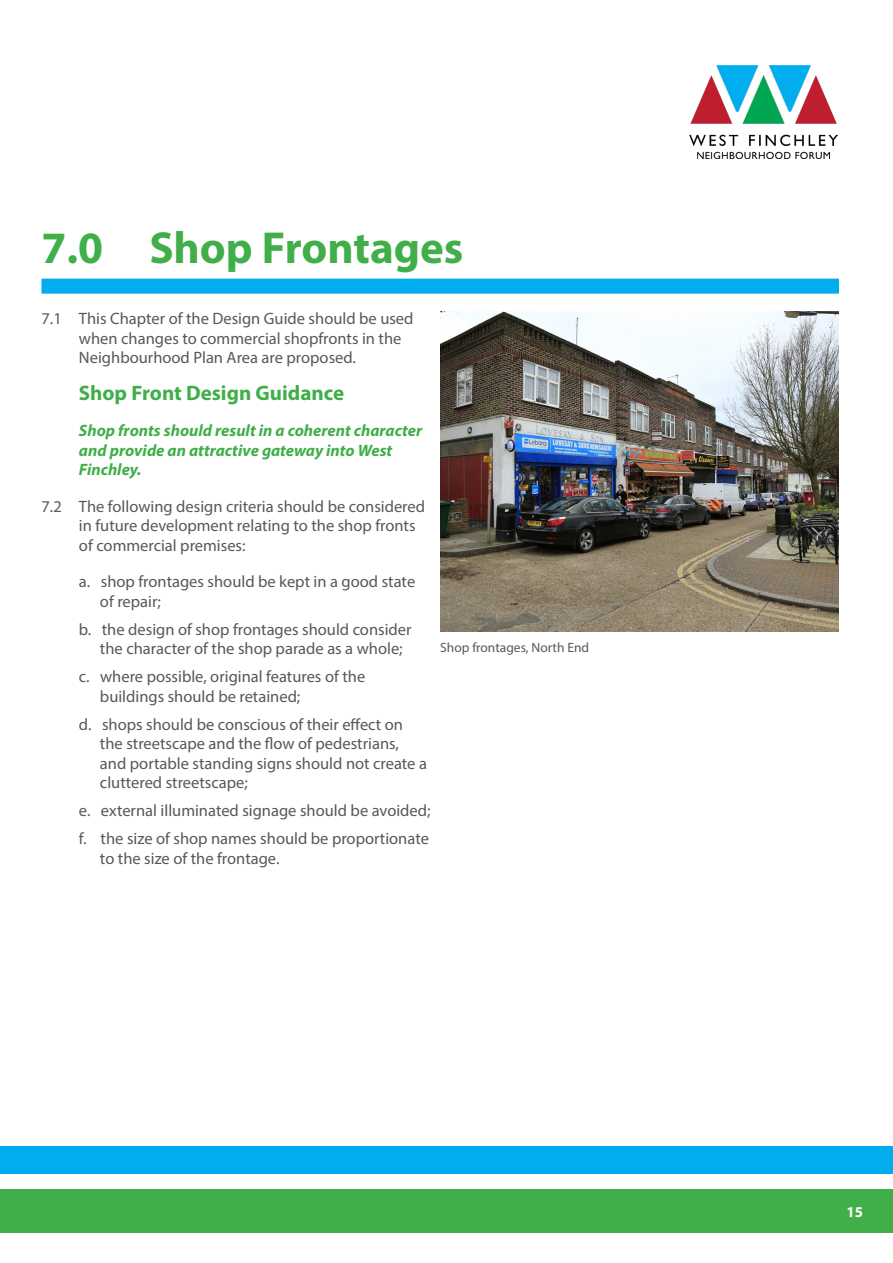
<style>
.page{position:relative;width:893px;height:1263px;background:#fff}
.page>*{position:absolute;margin:0;border:0;box-sizing:border-box;transform-origin:0 0}
.Heading_1{font:700 45px "Myriad Pro";color:#40ae49}
.t1{font:700 21px "Myriad Pro";color:#40ae49}
.t2{font:16.5px/19.5px "Myriad Pro";color:#57585a}
.t3{font:italic 700 16.5px/19.5px "Myriad Pro";color:#40ae49}
.t4{font:700 15px "Myriad Pro";color:#fff}
.t5{font:13.5px "Myriad Pro";color:#57585a}
</style>
<div class="page">
<div style="left:0;top:1189px;width:893px;height:44px;background:#40ae49"></div>
<div style="left:0;top:1146px;width:893px;height:27px;background:#00aeef"></div>
<div style="left:41px;top:279px;width:798px;height:15px;background:#00aeef"></div>
<img style="left:690px;top:65px;width:147px;height:93px">
<img style="left:440px;top:312px;width:399px;height:319px">
<p class="Heading_1" style="left:41px;top:219px;width:423px">7.0 Shop Frontages</p>
<p class="t2" style="left:79px;top:309px;width:336px;text-indent:-37px">7.1 This Chapter of the Design Guide should be used when changes to commercial shopfronts in the<br>Neighbourhood Plan Area are proposed.</p>
<p class="t1" style="left:79px;top:379px;width:267px">Shop Front Design Guidance</p>
<p class="t3" style="left:79px;top:420px;width:345px">Shop fronts should result in a coherent character and provide an attractive gateway into West<br>Finchley.</p>
<p class="t2" style="left:79px;top:496px;width:348px;text-indent:-37px">7.2 The following design criteria should be considered in future development relating to the shop fronts of commercial premises:</p>
<p class="t2" style="left:100px;top:572px;width:317px;text-indent:-21px">a. shop frontages should be kept in a good state of repair;</p>
<p class="t2" style="left:100px;top:619px;width:313px;text-indent:-21px">b. the design of shop frontages should consider the character of the shop parade as a whole;</p>
<p class="t2" style="left:100px;top:667px;width:267px;text-indent:-21px">c. where possible, original features of the buildings should be retained;</p>
<p class="t2" style="left:100px;top:714px;width:329px;text-indent:-21px">d. shops should be conscious of their effect on the streetscape and the flow of pedestrians, and portable standing signs should not create a cluttered streetscape;</p>
<p class="t2" style="left:79px;top:801px;width:353px">e. external illuminated signage should be avoided;</p>
<p class="t2" style="left:100px;top:829px;width:331px;text-indent:-21px">f. the size of shop names should be proportionate to the size of the frontage.</p>
<p class="t5" style="left:440px;top:639px;width:150px">Shop frontages, North End</p>
<p class="t4" style="left:846px;top:1202px;width:18px">15</p>
</div>
